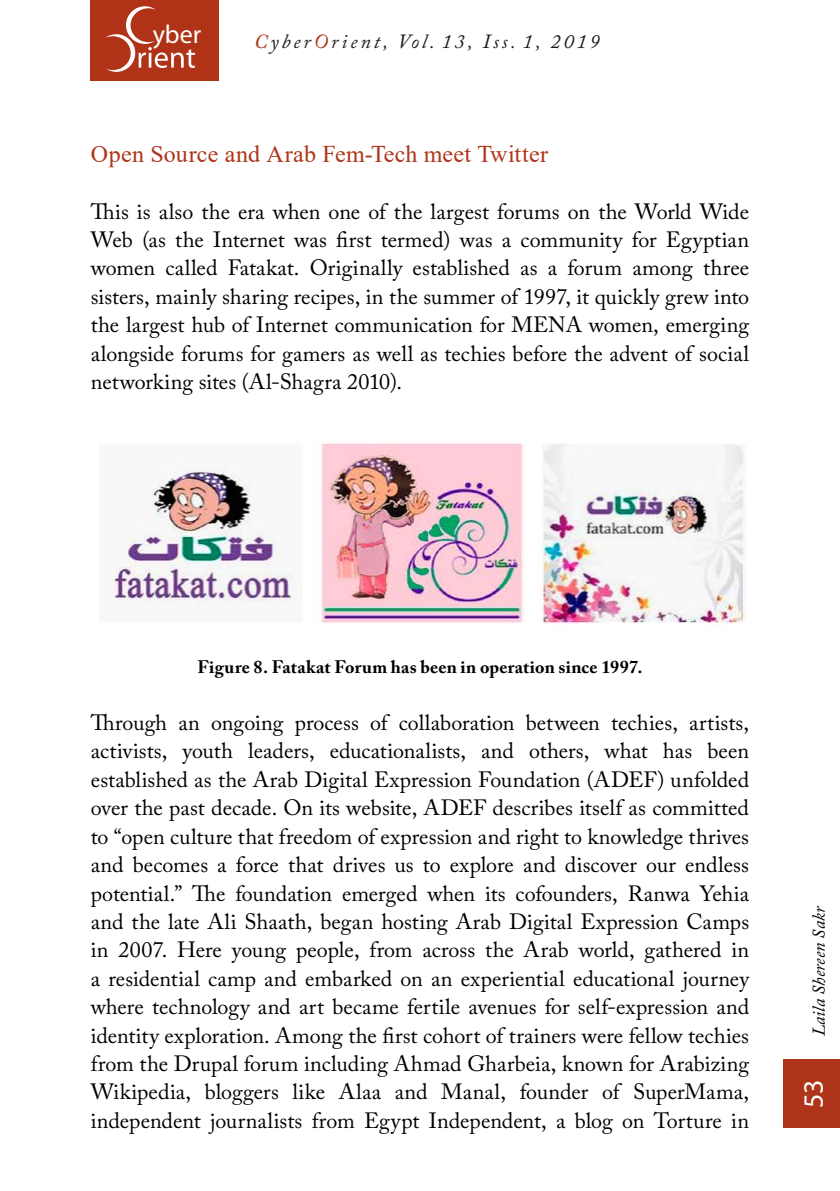
<style>
.page{position:relative;width:840px;height:1191px;background:#fff}
.page>*{position:absolute;margin:0;border:0;box-sizing:border-box;transform-origin:0 0}
.t1{font:28px "Myriad Pro";color:#fff}
.t2{font:26px "Myriad Pro";color:#fff}
.t3{font:24px "Times New Roman";letter-spacing:.01em;color:#af3418}
.t4{font:22px/28.4px "Adobe Caslon Pro";color:#000;text-align:justify}
.t5{font:italic 20px "Adobe Caslon Pro";letter-spacing:.15em;color:#1f191a}
.t6{font:700 18px "Adobe Caslon Pro";letter-spacing:.015em;color:#000}
.t7{font:italic 18px "Adobe Caslon Pro";color:#000}
.s1{color:#af3418}
</style>
<div class="page">
<div style="left:782px;top:1059px;width:57px;height:68px;background:#ae351a"></div>
<div style="left:91px;top:0;width:128px;height:80px;background:#b03318"></div>
<svg style="left:106px;top:6px;width:89px;height:66px"></svg>
<img style="left:106px;top:439px;width:640px;height:187px">
<p class="t2" style="left:153px;top:18px;width:50px">yber</p>
<p class="t5" style="left:254px;top:29px;width:347px"><span class="s1">C</span>yber<span class="s1">O</span>rient, Vol. 13, Iss. 1, 2019</p>
<p class="t3" style="left:91px;top:137px;width:458px">Open Source and Arab Fem-Tech meet Twitter</p>
<p class="t4" style="left:91px;top:197px;width:659px">This is also the era when one of the largest forums on the World Wide Web (as the Internet was first termed) was a community for Egyptian women called Fatakat. Originally established as a forum among three sisters, mainly sharing recipes, in the summer of 1997, it quickly grew into the largest hub of Internet communication for MENA women, emerging alongside forums for gamers as well as techies before the advent of social networking sites (Al-Shagra 2010).</p>
<p class="t6" style="left:197px;top:656px;width:446px">Figure 8. Fatakat Forum has been in operation since 1997.</p>
<p class="t4" style="left:91px;top:708px;width:659px">Through an ongoing process of collaboration between techies, artists, activists, youth leaders, educationalists, and others, what has been established as the Arab Digital Expression Foundation (ADEF) unfolded over the past decade. On its website, ADEF describes itself as committed to “open culture that freedom of expression and right to knowledge thrives and becomes a force that drives us to explore and discover our endless potential.” The foundation emerged when its cofounders, Ranwa Yehia and the late Ali Shaath, began hosting Arab Digital Expression Camps in 2007. Here young people, from across the Arab world, gathered in a residential camp and embarked on an experiential educational journey where technology and art became fertile avenues for self-expression and identity exploration. Among the first cohort of trainers were fellow techies from the Drupal forum including Ahmad Gharbeia, known for Arabizing Wikipedia, bloggers like Alaa and Manal, founder of SuperMama, independent journalists from Egypt Independent, a blog on Torture in</p>
<p class="t7" style="left:807px;top:1036px;width:132px;rotate:-90deg">Laila Shereen Sakr</p>
<p class="t1" style="left:795px;top:1108px;width:30px;rotate:-90deg">53</p>
</div>
